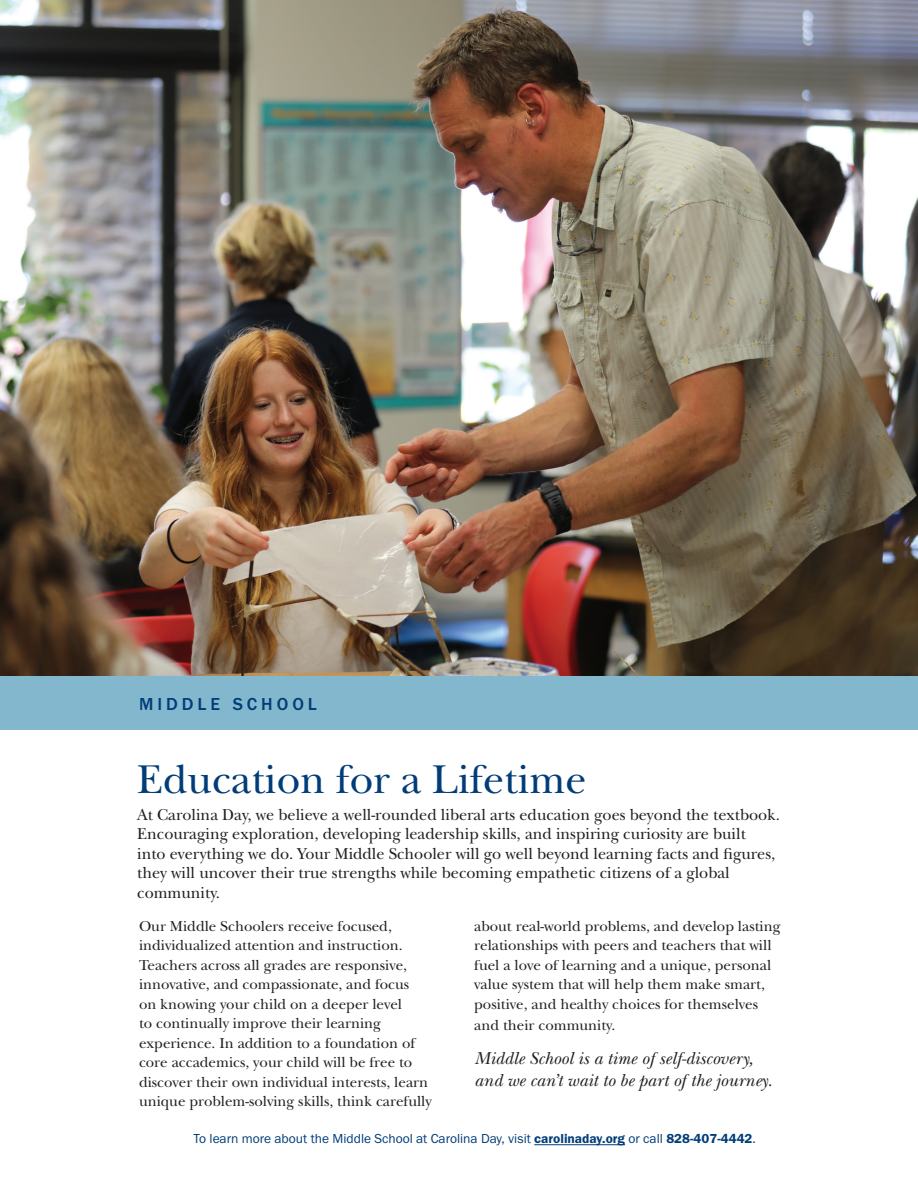
<style>
.page{position:relative;width:918px;height:1188px;background:#fff}
.page>*{position:absolute;margin:0;border:0;box-sizing:border-box;transform-origin:0 0}
.t1{font:42px "New Baskerville ITC Pro";color:#003d78}
.t2{font:italic 18px/21px "New Baskerville ITC Pro";color:#231f20}
.t3{font:500 18px "Franklin Gothic URW";letter-spacing:.22em;color:#003d78}
.t4{font:16.5px/19.5px "New Baskerville ITC Pro";color:#231f20}
.t5{font:15px/19.5px "New Baskerville ITC Pro";color:#231f20}
.t6{font:13.5px "Franklin Gothic URW Boo";color:#003d78}
.s1{font-family:"Franklin Gothic URW Dem"}
</style>
<div class="page">
<img style="left:1px;top:0;width:917px;height:676px">
<div style="left:0;top:676px;width:918px;height:54px;background:#83b7cd"></div>
<hr style="left:534px;top:1144px;width:91px;height:1px;background:#003d78">
<img style="left:0;top:0;width:1px;height:795px">
<p class="t3" style="left:139px;top:693px;width:179px">MIDDLE SCHOOL</p>
<h1 class="t1" style="left:137px;top:756px;width:451px">Education for a Lifetime</h1>
<p class="t4" style="left:137px;top:805px;width:644px">At Carolina Day, we believe a well-rounded liberal arts education goes beyond the textbook.<br>Encouraging exploration, developing leadership skills, and inspiring curiosity are built<br>into everything we do. Your Middle Schooler will go well beyond learning facts and figures, they will uncover their true strengths while becoming empathetic citizens of a global community.</p>
<p class="t5" style="left:139px;top:917px;width:294px">Our Middle Schoolers receive focused, individualized attention and instruction.<br>Teachers across all grades are responsive, innovative, and compassionate, and focus<br>on knowing your child on a deeper level<br>to continually improve their learning experience. In addition to a foundation of core accademics, your child will be free to discover their own individual interests, learn unique problem-solving skills, think carefully</p>
<p class="t5" style="left:474px;top:917px;width:308px">about real-world problems, and develop lasting relationships with peers and teachers that will fuel a love of learning and a unique, personal value system that will help them make smart, positive, and healthy choices for themselves</p>
<p class="t5" style="left:474px;top:1016px;width:143px">and their community.</p>
<p class="t2" style="left:474px;top:1048px;width:300px">Middle School is a time of self-discovery, and we can’t wait to be part of the journey.</p>
<p class="t6" style="left:194px;top:1130px;width:564px">To learn more about the Middle School at Carolina Day, visit <span class="s1">carolinaday.org</span> or call <span class="s1">828-407-4442</span>.</p>
</div>
